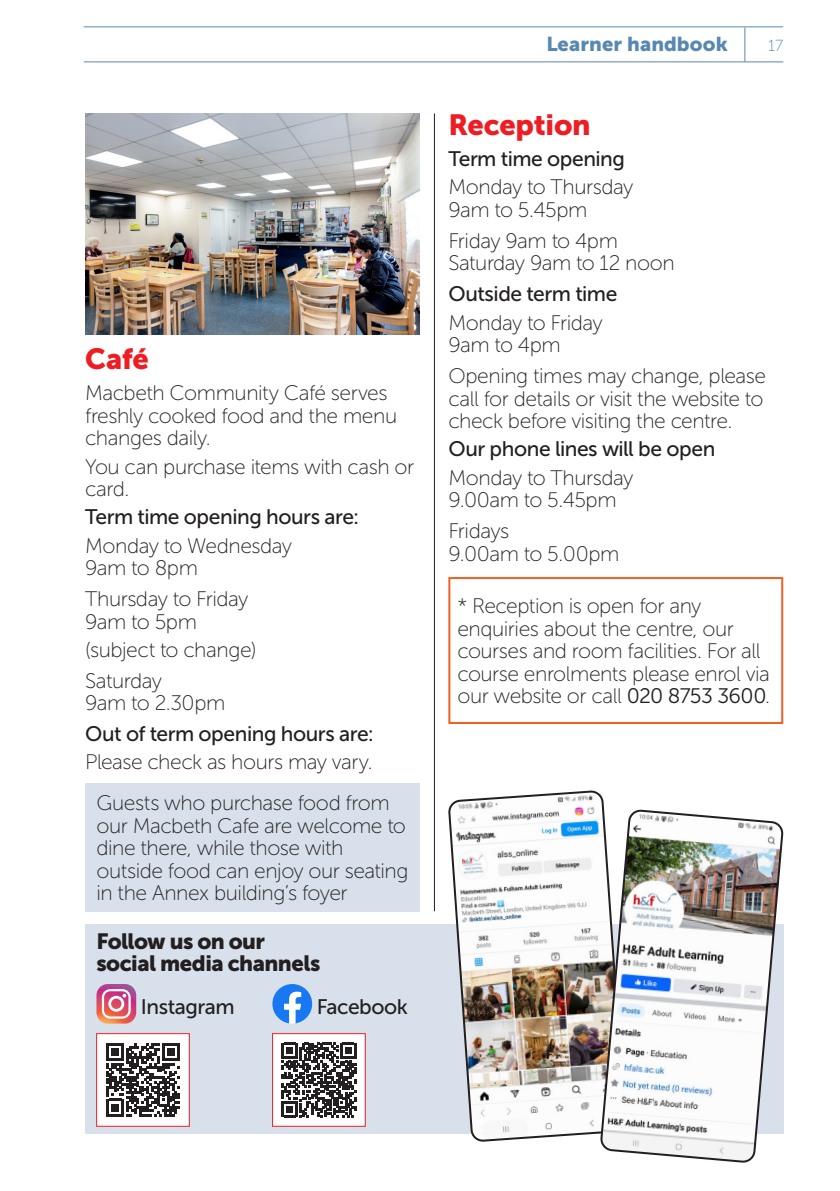
<style>
.page{position:relative;width:840px;height:1191px;background:#fff}
.page>*{position:absolute;margin:0;border:0;box-sizing:border-box;transform-origin:0 0}
.Heading-Sub_Red{font:29px "Museo Sans 900";letter-spacing:-.01em;color:#ee1d23}
.Sub-header{font:22px/22.4px "Museo Sans 900";letter-spacing:-.025em;color:#231f20}
.Main{font:21px/22.4px "Museo Sans 100";letter-spacing:-.025em;color:#231f20}
.Main-2{font:21px "Museo Sans 500";letter-spacing:-.02em;color:#231f20}
.Time{font:21px "Museo Sans 100";letter-spacing:-.02em;color:#231f20}
.Date{font:21px "Museo Sans 100";letter-spacing:-.025em;color:#231f20}
.t1{font:20px "Museo Sans 900";letter-spacing:.01em;color:#5888b0}
.t2{font:16px "Museo Sans 100";color:#5888b0}
.s1{font-family:"Museo Sans 300"}
</style>
<div class="page">
<hr style="left:84px;top:26px;width:698px;height:1px;background:#5888b0">
<hr style="left:84px;top:61px;width:698px;height:1px;background:#5888b0">
<hr style="left:744px;top:27px;width:1px;height:35px;background:#5888b0">
<img style="left:85px;top:113px;width:335px;height:221px">
<div style="left:85px;top:783px;width:335px;height:128px;background:#d7e0eb"></div>
<hr style="left:448px;top:577px;width:334px;height:2px;background:#f26021">
<hr style="left:448px;top:579px;width:2px;height:143px;background:#f26021">
<hr style="left:780px;top:579px;width:2px;height:143px;background:#f26021">
<hr style="left:448px;top:722px;width:334px;height:2px;background:#f26021">
<div style="left:85px;top:924px;width:697px;height:210px;background:#d7e0eb"></div>
<svg style="left:96px;top:984px;width:40px;height:39px"></svg>
<div style="left:97px;top:1033px;width:92px;height:93px;background:#fff"></div>
<svg style="left:107px;top:1043px;width:72px;height:73px"></svg>
<div style="left:96px;top:1033px;width:93px;height:93px;border:1px solid #ee1d23"></div>
<svg style="left:272px;top:984px;width:40px;height:39px"></svg>
<div style="left:272px;top:1033px;width:93px;height:93px;background:#fff"></div>
<svg style="left:281px;top:1042px;width:75px;height:75px"></svg>
<div style="left:272px;top:1033px;width:93px;height:93px;border:1px solid #ee1d23"></div>
<img style="left:448px;top:791px;width:156px;height:350px">
<img style="left:598px;top:808px;width:186px;height:355px">
<hr style="left:434px;top:113px;width:1px;height:798px;background:#231f20">
<p class="Heading-Sub_Red" style="left:85px;top:343px;width:65px">Café</p>
<p class="Main" style="left:85px;top:382px;width:313px">Macbeth Community Café serves freshly cooked food and the menu changes daily.</p>
<p class="Main" style="left:85px;top:455px;width:330px">You can purchase items with cash or card.</p>
<p class="Main-2" style="left:85px;top:505px;width:275px">Term time opening hours are:</p>
<p class="Date" style="left:85px;top:534px;width:208px">Monday to Wednesday</p>
<p class="Time" style="left:85px;top:556px;width:114px">9am to 8pm</p>
<p class="Date" style="left:85px;top:587px;width:165px">Thursday to Friday</p>
<p class="Time" style="left:85px;top:610px;width:113px">9am to 5pm</p>
<p class="Time" style="left:85px;top:638px;width:173px">(subject to change)</p>
<p class="Date" style="left:85px;top:669px;width:78px">Saturday</p>
<p class="Time" style="left:85px;top:692px;width:142px">9am to 2.30pm</p>
<p class="Main-2" style="left:85px;top:722px;width:290px">Out of term opening hours are:</p>
<p class="Main" style="left:85px;top:751px;width:289px">Please check as hours may vary.</p>
<p class="Main" style="left:96px;top:792px;width:313px">Guests who purchase food from our Macbeth Cafe are welcome to dine there, while those with outside food can enjoy our seating in the Annex building’s foyer</p>
<p class="Sub-header" style="left:96px;top:929px;width:225px">Follow us on our social media channels</p>
<p class="Main-2" style="left:141px;top:995px;width:95px">Instagram</p>
<p class="Main-2" style="left:317px;top:995px;width:92px">Facebook</p>
<p class="t1" style="left:546px;top:33px;width:183px">Learner handbook</p>
<p class="t2" style="left:767px;top:37px;width:17px">17</p>
<p class="Heading-Sub_Red" style="left:448px;top:109px;width:144px">Reception</p>
<p class="Main-2" style="left:448px;top:147px;width:178px">Term time opening</p>
<p class="Date" style="left:448px;top:176px;width:186px">Monday to Thursday</p>
<p class="Time" style="left:448px;top:198px;width:140px">9am to 5.45pm</p>
<p class="Date" style="left:448px;top:229px;width:171px">Friday 9am to 4pm</p>
<p class="Time" style="left:448px;top:252px;width:228px">Saturday 9am to 12 noon</p>
<p class="Main-2" style="left:448px;top:283px;width:170px">Outside term time</p>
<p class="Date" style="left:448px;top:311px;width:156px">Monday to Friday</p>
<p class="Time" style="left:448px;top:334px;width:114px">9am to 4pm</p>
<p class="Main" style="left:448px;top:365px;width:319px;text-align:justify">Opening times may change, please call for details or visit the website to check before visiting the centre.</p>
<p class="Main-2" style="left:448px;top:437px;width:268px">Our phone lines will be open</p>
<p class="Date" style="left:448px;top:466px;width:186px">Monday to Thursday</p>
<p class="Time" style="left:448px;top:488px;width:170px">9.00am to 5.45pm</p>
<p class="Date" style="left:448px;top:519px;width:62px">Fridays</p>
<p class="Time" style="left:448px;top:542px;width:172px">9.00am to 5.00pm</p>
<p class="Main" style="left:457px;top:595px;width:314px">* Reception is open for any enquiries about the centre, our courses and room facilities. For all course enrolments please enrol via our website or call <span class="s1">020 8753 3600</span>.</p>
</div>
